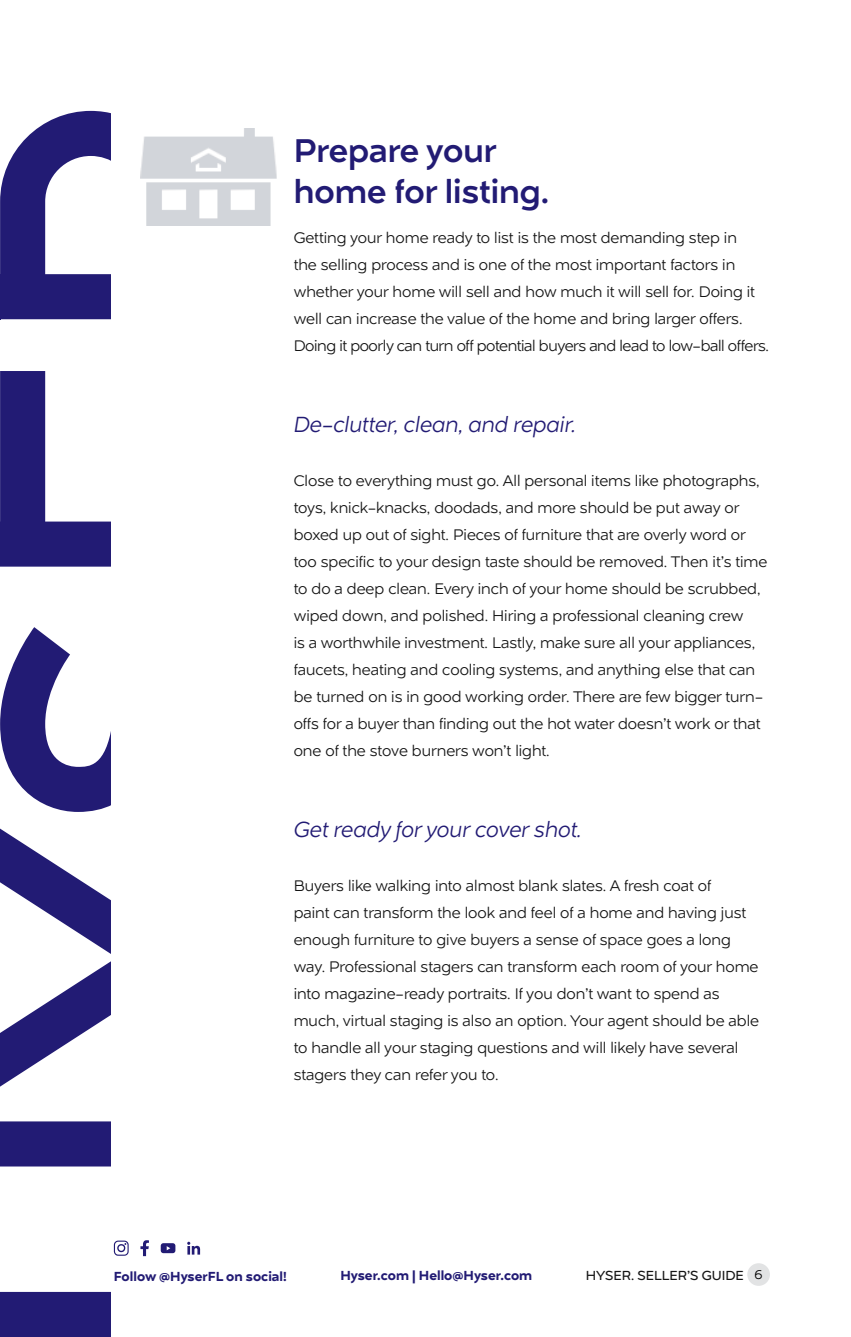
<style>
.page{position:relative;width:851px;height:1337px;background:#fff}
.page>*{position:absolute;margin:0;border:0;box-sizing:border-box;transform-origin:0 0}
.t1{font:500 33.75px/40.5px "Naste";color:#221b74}
.t2{font:italic 300 22.5px "Naste";color:#221b74}
.t3{font:300 15.75px/27px "Naste";color:#151515}
.t4{font:600 13.5px "Naste";color:#221b74}
.t5{font:13.5px "Naste";color:#151515}
.s1{font-weight:300;font-size:12.83px;color:#000}
</style>
<div class="page">
<svg style="left:0;top:627px;width:111px;height:185px"></svg>
<svg style="left:0;top:1121px;width:111px;height:215px"></svg>
<svg style="left:0;top:371px;width:111px;height:195px;fill:#221b74"></svg>
<svg style="left:0;top:828px;width:111px;height:258px"></svg>
<svg style="left:0;top:110px;width:111px;height:209px;fill:#221b74"></svg>
<hr style="left:0;top:274px;width:1px;height:45px;background:#221b74">
<svg style="left:187px;top:1241px;width:13px;height:13px"></svg>
<svg style="left:140px;top:1240px;width:9px;height:16px"></svg>
<svg style="left:161px;top:1243px;width:14px;height:10px"></svg>
<svg style="left:114px;top:1240px;width:15px;height:15px"></svg>
<div style="left:747px;top:1263px;width:23px;height:22px;background:#e2e3e4;border-radius:50%"></div>
<img style="left:141px;top:128px;width:135px;height:97px">
<div style="left:0;top:1292px;width:15px;height:44px;background:#221b74"></div>
<p class="t1" style="left:294px;top:129px;width:257px">Prepare your home for listing.</p>
<p class="t3" style="left:294px;top:224px;width:477px">Getting your home ready to list is the most demanding step in<br>the selling process and is one of the most important factors in whether your home will sell and how much it will sell for. Doing it well can increase the value of the home and bring larger offers.<br>Doing it poorly can turn off potential buyers and lead to low-ball offers.</p>
<p class="t2" style="left:294px;top:410px;width:284px">De-clutter, clean, and repair.</p>
<p class="t3" style="left:294px;top:467px;width:475px">Close to everything must go. All personal items like photographs, toys, knick-knacks, doodads, and more should be put away or boxed up out of sight. Pieces of furniture that are overly word or too specific to your design taste should be removed. Then it’s time to do a deep clean. Every inch of your home should be scrubbed, wiped down, and polished. Hiring a professional cleaning crew<br>is a worthwhile investment. Lastly, make sure all your appliances, faucets, heating and cooling systems, and anything else that can be turned on is in good working order. There are few bigger turn&shy;offs for a buyer than finding out the hot water doesn’t work or that one of the stove burners won’t light.</p>
<p class="t2" style="left:294px;top:815px;width:289px">Get ready for your cover shot.</p>
<p class="t3" style="left:294px;top:872px;width:467px">Buyers like walking into almost blank slates. A fresh coat of<br>paint can transform the look and feel of a home and having just enough furniture to give buyers a sense of space goes a long way. Professional stagers can transform each room of your home into magazine-ready portraits. If you don’t want to spend as much, virtual staging is also an option. Your agent should be able to handle all your staging questions and will likely have several stagers they can refer you to.</p>
<p class="t4" style="left:114px;top:1266px;width:174px">Follow @HyserFL on social!</p>
<p class="t4" style="left:340px;top:1264px;width:193px">Hyser.com | Hello@Hyser.com</p>
<p class="t5" style="left:585px;top:1265px;width:178px">HYSER. SELLER’S GUIDE <span class="s1">6</span></p>
</div>
